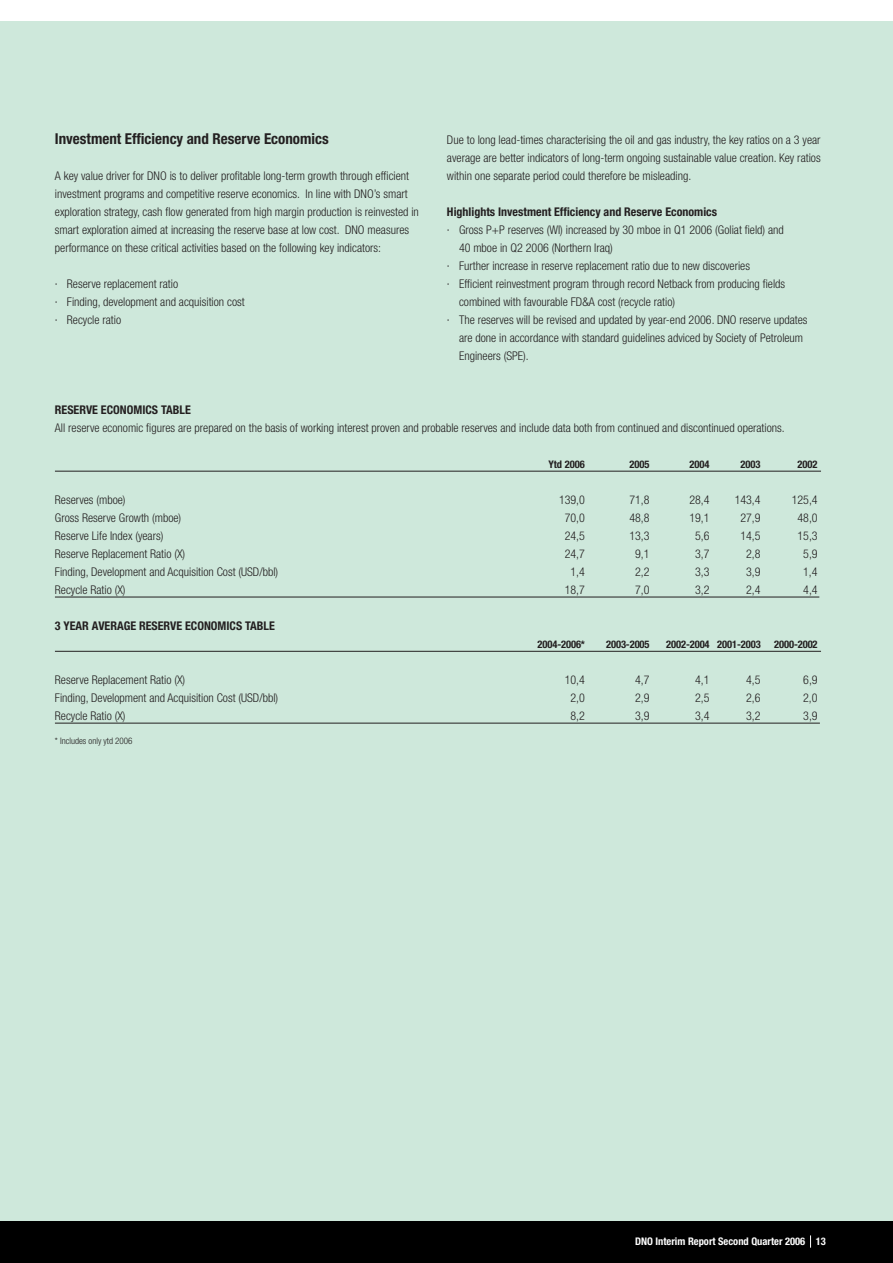
<style>
.page{position:relative;width:893px;height:1263px;background:#fff}
.page>*{position:absolute;margin:0;border:0;box-sizing:border-box;transform-origin:0 0}
.t1{font:700 condensed 15px "Helvetica Neue LT";color:#231f20}
.t2{font:300 condensed 12px/18px "Helvetica Neue LT";color:#231f20}
.t3{font:700 condensed 12px "Helvetica Neue LT";color:#231f20}
.t4{font:700 condensed 10.5px "Helvetica Neue LT";letter-spacing:-.01em;color:#231f20}
.t5{font:700 condensed 10.5px "Helvetica Neue LT";color:#fff}
.t6{font:300 condensed 9px "Helvetica Neue LT";color:#231f20}
</style>
<div class="page">
<div style="left:0;top:1219px;width:892px;height:43px;background:#000"></div>
<div style="left:0;top:21px;width:892px;height:1199px;background:#cee8db"></div>
<hr style="left:55px;top:471px;width:765px;height:1px;background:#231f20">
<hr style="left:55px;top:596px;width:764px;height:1px;background:#231f20">
<hr style="left:55px;top:651px;width:765px;height:1px;background:#231f20">
<hr style="left:55px;top:722px;width:764px;height:1px;background:#231f20">
<p class="t1" style="left:55px;top:133px;width:275px">Investment Efficiency and Reserve Economics</p>
<p class="t2" style="left:55px;top:167px;width:365px">A key value driver for DNO is to deliver profitable long-term growth through efficient investment programs and competitive reserve economics. In line with DNO’s smart exploration strategy, cash flow generated from high margin production is reinvested in smart exploration aimed at increasing the reserve base at low cost. DNO measures performance on these critical activities based on the following key indicators:</p>
<p class="t2" style="left:55px;top:275px;width:191px">· Reserve replacement ratio<br>· Finding, development and acquisition cost · Recycle ratio</p>
<p class="t2" style="left:447px;top:131px;width:375px;text-align:justify">Due to long lead-times characterising the oil and gas industry, the key ratios on a 3 year average are better indicators of long-term ongoing sustainable value creation. Key ratios within one separate period could therefore be misleading.</p>
<p class="t3" style="left:447px;top:207px;width:271px">Highlights Investment Efficiency and Reserve Economics</p>
<p class="t2" style="left:447px;top:221px;width:338px">· Gross P+P reserves (WI) increased by 30 mboe in Q1 2006 (Goliat field) and</p>
<p class="t2" style="left:459px;top:239px;width:155px">40 mboe in Q2 2006 (Northern Iraq)</p>
<p class="t2" style="left:447px;top:257px;width:304px">· Further increase in reserve replacement ratio due to new discoveries</p>
<p class="t2" style="left:447px;top:275px;width:339px">· Efficient reinvestment program through record Netback from producing fields</p>
<p class="t2" style="left:459px;top:293px;width:217px">combined with favourable FD&amp;A cost (recycle ratio)</p>
<p class="t2" style="left:447px;top:311px;width:362px">· The reserves will be revised and updated by year-end 2006. DNO reserve updates</p>
<p class="t2" style="left:459px;top:329px;width:345px">are done in accordance with standard guidelines adviced by Society of Petroleum</p>
<p class="t2" style="left:459px;top:347px;width:71px">Engineers (SPE).</p>
<p class="t3" style="left:55px;top:405px;width:137px">RESERVE ECONOMICS TABLE</p>
<p class="t2" style="left:55px;top:419px;width:731px">All reserve economic figures are prepared on the basis of working interest proven and probable reserves and include data both from continued and discontinued operations.</p>
<p class="t4" style="left:548px;top:460px;width:38px">Ytd 2006</p>
<p class="t4" style="left:629px;top:460px;width:22px">2005</p>
<p class="t4" style="left:689px;top:460px;width:22px">2004</p>
<p class="t4" style="left:740px;top:460px;width:22px">2003</p>
<p class="t4" style="left:797px;top:460px;width:22px">2002</p>
<p class="t2" style="left:55px;top:491px;width:72px">Reserves (mboe)</p>
<p class="t2" style="left:558px;top:491px;width:27px">139,0</p>
<p class="t2" style="left:629px;top:491px;width:22px">71,8</p>
<p class="t2" style="left:689px;top:491px;width:22px">28,4</p>
<p class="t2" style="left:734px;top:491px;width:27px">143,4</p>
<p class="t2" style="left:791px;top:491px;width:27px">125,4</p>
<p class="t2" style="left:55px;top:509px;width:128px">Gross Reserve Growth (mboe)</p>
<p class="t2" style="left:564px;top:509px;width:22px">70,0</p>
<p class="t2" style="left:629px;top:509px;width:22px">48,8</p>
<p class="t2" style="left:689px;top:509px;width:22px">19,1</p>
<p class="t2" style="left:740px;top:509px;width:22px">27,9</p>
<p class="t2" style="left:797px;top:509px;width:22px">48,0</p>
<p class="t2" style="left:55px;top:527px;width:110px">Reserve Life Index (years)</p>
<p class="t2" style="left:564px;top:527px;width:22px">24,5</p>
<p class="t2" style="left:629px;top:527px;width:22px">13,3</p>
<p class="t2" style="left:694px;top:527px;width:16px">5,6</p>
<p class="t2" style="left:740px;top:527px;width:22px">14,5</p>
<p class="t2" style="left:797px;top:527px;width:22px">15,3</p>
<p class="t2" style="left:55px;top:545px;width:132px">Reserve Replacement Ratio (X)</p>
<p class="t2" style="left:564px;top:545px;width:22px">24,7</p>
<p class="t2" style="left:634px;top:545px;width:16px">9,1</p>
<p class="t2" style="left:694px;top:545px;width:16px">3,7</p>
<p class="t2" style="left:745px;top:545px;width:16px">2,8</p>
<p class="t2" style="left:802px;top:545px;width:16px">5,9</p>
<p class="t2" style="left:55px;top:563px;width:225px">Finding, Development and Acquisition Cost (USD/bbl)</p>
<p class="t2" style="left:570px;top:563px;width:16px">1,4</p>
<p class="t2" style="left:634px;top:563px;width:16px">2,2</p>
<p class="t2" style="left:694px;top:563px;width:16px">3,3</p>
<p class="t2" style="left:745px;top:563px;width:16px">3,9</p>
<p class="t2" style="left:802px;top:563px;width:16px">1,4</p>
<p class="t2" style="left:55px;top:581px;width:72px">Recycle Ratio (X)</p>
<p class="t2" style="left:564px;top:581px;width:22px">18,7</p>
<p class="t2" style="left:634px;top:581px;width:16px">7,0</p>
<p class="t2" style="left:694px;top:581px;width:16px">3,2</p>
<p class="t2" style="left:745px;top:581px;width:16px">2,4</p>
<p class="t2" style="left:802px;top:581px;width:16px">4,4</p>
<p class="t3" style="left:55px;top:621px;width:221px">3 YEAR AVERAGE RESERVE ECONOMICS TABLE</p>
<p class="t4" style="left:537px;top:640px;width:49px">2004-2006*</p>
<p class="t4" style="left:606px;top:640px;width:45px">2003-2005</p>
<p class="t4" style="left:666px;top:640px;width:96px">2002-2004 2001-2003</p>
<p class="t4" style="left:774px;top:640px;width:45px">2000-2002</p>
<p class="t2" style="left:55px;top:671px;width:132px">Reserve Replacement Ratio (X)</p>
<p class="t2" style="left:564px;top:671px;width:22px">10,4</p>
<p class="t2" style="left:634px;top:671px;width:16px">4,7</p>
<p class="t2" style="left:694px;top:671px;width:16px">4,1</p>
<p class="t2" style="left:745px;top:671px;width:16px">4,5</p>
<p class="t2" style="left:802px;top:671px;width:16px">6,9</p>
<p class="t2" style="left:55px;top:689px;width:225px">Finding, Development and Acquisition Cost (USD/bbl)</p>
<p class="t2" style="left:570px;top:689px;width:16px">2,0</p>
<p class="t2" style="left:634px;top:689px;width:16px">2,9</p>
<p class="t2" style="left:694px;top:689px;width:16px">2,5</p>
<p class="t2" style="left:745px;top:689px;width:16px">2,6</p>
<p class="t2" style="left:802px;top:689px;width:16px">2,0</p>
<p class="t2" style="left:55px;top:707px;width:72px">Recycle Ratio (X)</p>
<p class="t2" style="left:570px;top:707px;width:16px">8,2</p>
<p class="t2" style="left:634px;top:707px;width:16px">3,9</p>
<p class="t2" style="left:694px;top:707px;width:16px">3,4</p>
<p class="t2" style="left:745px;top:707px;width:16px">3,2</p>
<p class="t2" style="left:802px;top:707px;width:16px">3,9</p>
<p class="t6" style="left:55px;top:737px;width:79px">* Includes only ytd 2006</p>
<p class="t5" style="left:634px;top:1236px;width:192px">DNO Interim Report Second Quarter 2006 13</p>
</div>
